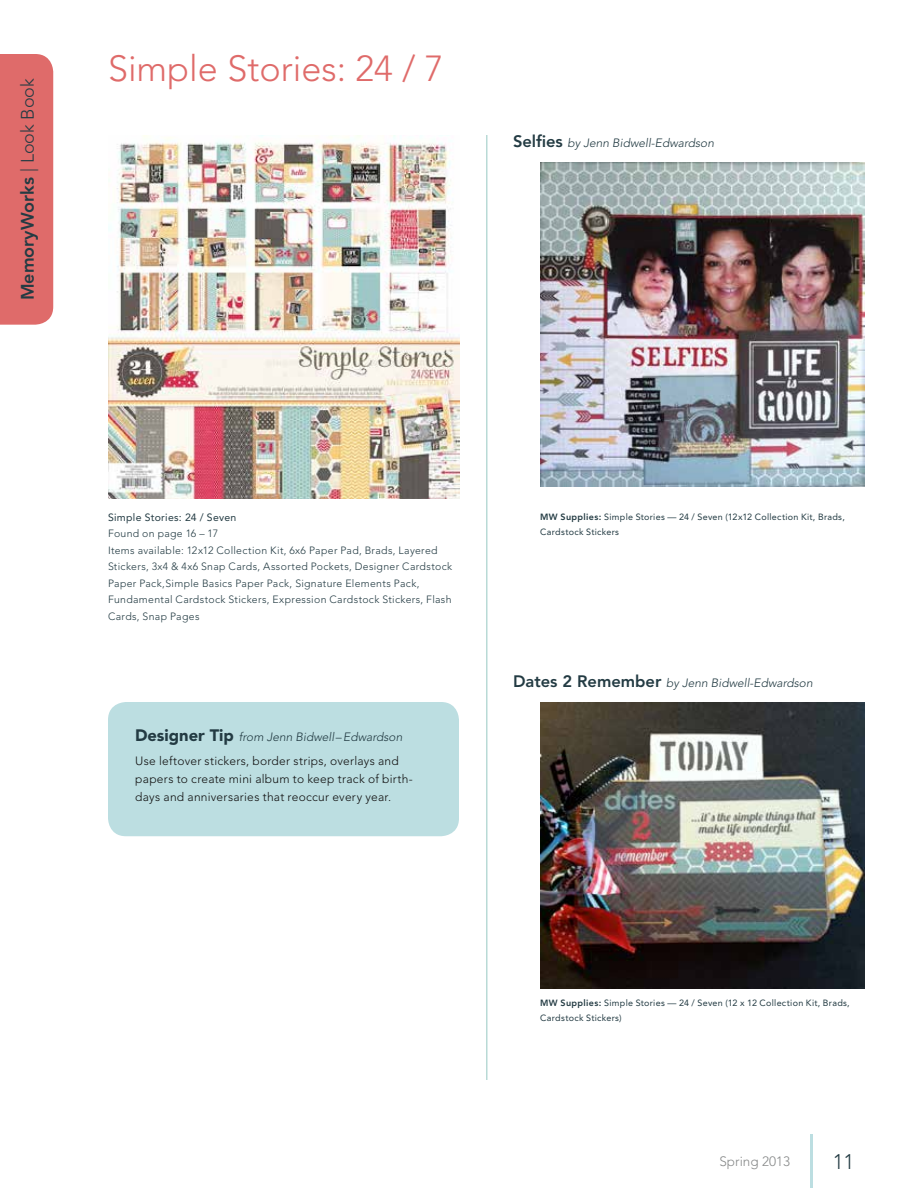
<style>
.page{position:relative;width:918px;height:1188px;background:#fff}
.page>*{position:absolute;margin:0;border:0;box-sizing:border-box;transform-origin:0 0}
.t1{font:300 36px "Avenir LT Std";color:#df6b6a}
.t2{font:300 21px "Avenir LT Std";color:#233b43}
.t3{font:800 18px "Avenir LT Std";color:#233b43}
.t4{font:300 13.5px "Avenir LT Std";color:#888a8a}
.t5{font:300 12px/23.5px "Avenir LT Std";letter-spacing:.02em;color:#121212}
.t6{font:italic 300 12px "Avenir LT Std";color:#233b43}
.t7{font:300 10.5px/16.5px "Avenir LT Std";letter-spacing:.03em;color:#233b43}
.t8{font:10.5px "Avenir LT Std";letter-spacing:.03em;color:#233b43}
.t9{font:9px/15px "Avenir LT Std";letter-spacing:.03em;color:#233b43}
.s1{font-weight:300}
.s2{font-weight:800;font-style:normal;font-size:16.5px}
.s3{font-weight:900;font-size:16.5px;color:#233b43}
.s4{font-style:italic;color:#233b43}
.s5{color:#233b43}
.s6{font-weight:800}
</style>
<div class="page">
<div style="left:0;top:54px;width:53px;height:271px;background:#df6b6a"></div>
<hr style="left:810px;top:1134px;width:3px;height:54px;background:#bcdee1">
<hr style="left:486px;top:135px;width:2px;height:945px;background:#b9dad6">
<img style="left:540px;top:162px;width:325px;height:325px">
<img style="left:540px;top:702px;width:325px;height:286px">
<img style="left:108px;top:135px;width:351px;height:364px">
<div style="left:108px;top:702px;width:351px;height:134px;background:#bcdee1;border-radius:18px"></div>
<h3 class="t3" style="left:17px;top:300px;width:224px;rotate:-90deg">MemoryWorks <span class="s1">| Look Book</span></h3>
<h1 class="t1" style="left:108px;top:48px;width:337px">Simple Stories: 24 / 7</h1>
<p class="t6" style="left:513px;top:136px;width:203px"><span class="s2">Selfies</span> by Jenn Bidwell-Edwardson</p>
<p class="t8" style="left:108px;top:511px;width:130px">Simple Stories: 24 / Seven</p>
<p class="t7" style="left:108px;top:526px;width:346px">Found on page 16 – 17<br>Items available: 12x12 Collection Kit, 6x6 Paper Pad, Brads, Layered Stickers, 3x4 &amp; 4x6 Snap Cards, Assorted Pockets, Designer Cardstock Paper Pack,Simple Basics Paper Pack, Signature Elements Pack, Fundamental Cardstock Stickers, Expression Cardstock Stickers, Flash Cards, Snap Pages</p>
<p class="t5" style="left:135px;top:726px;width:269px"><span class="s3">Designer Tip</span> <span class="s4">from Jenn Bidwell</span><span class="s5">–</span><span class="s4">Edwardson<br></span>Use leftover stickers, border strips, overlays and</p>
<p class="t5" style="left:135px;top:770px;width:279px;line-height:18px">papers to create mini album to keep track of birth&shy;days and anniversaries that reoccur every year.</p>
<p class="t9" style="left:540px;top:509px;width:306px"><span class="s6">MW Supplies:</span> Simple Stories — 24 / Seven (12x12 Collection Kit, Brads,<br>Cardstock Stickers</p>
<p class="t6" style="left:513px;top:676px;width:301px"><span class="s2">Dates 2 Remember</span> by Jenn Bidwell-Edwardson</p>
<p class="t9" style="left:540px;top:996px;width:311px"><span class="s6">MW Supplies:</span> Simple Stories — 24 / Seven (12 x 12 Collection Kit, Brads,<br>Cardstock Stickers)</p>
<p class="t4" style="left:719px;top:1154px;width:72px">Spring 2013</p>
<h2 class="t2" style="left:833px;top:1149px;width:23px">11</h2>
</div>
